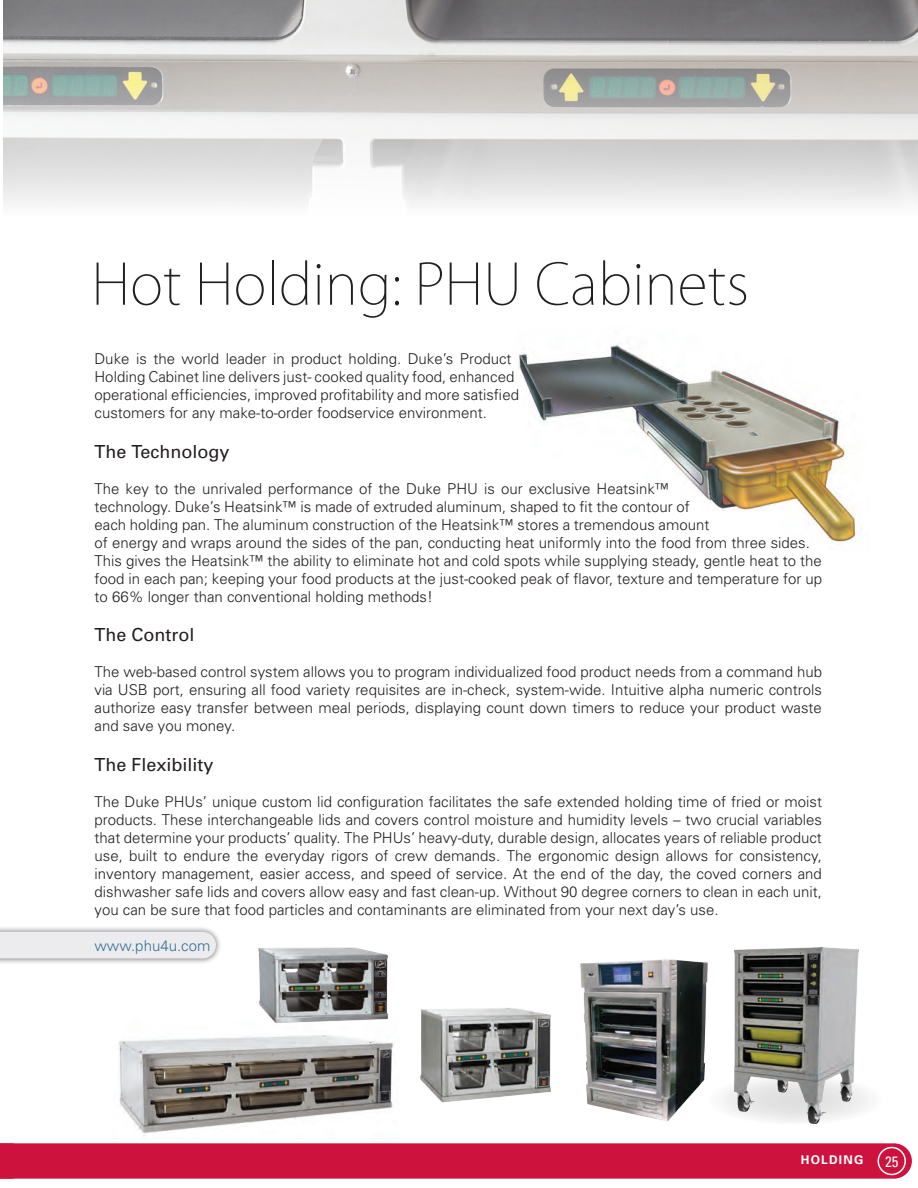
<style>
.page{position:relative;width:918px;height:1188px;background:#fff}
.page>*{position:absolute;margin:0;border:0;box-sizing:border-box;transform-origin:0 0}
.t1{font:200 55.8px "Koz Go Pr 6 N";color:#231f20}
.t2{font:18px "Univers";color:#231f20}
.t3{font:300 15px/18px "Univers";color:#231f20}
.t4{font:300 15px "Univers";color:#337091}
.t5{font:condensed 15px "Univers";color:#fff}
.t6{font:700 12px "Univers";letter-spacing:.1em;color:#fff}
</style>
<div class="page">
<div style="left:0;top:926px;width:222px;height:38px;background:#231f20;opacity:.65"></div>
<div style="left:0;top:932px;width:216px;height:27px;background:#ececee"></div>
<div style="left:707px;top:1075px;width:177px;height:50px;background:#f8f8f8;border-radius:50%"></div>
<img style="left:517px;top:343px;width:342px;height:200px">
<img style="left:118px;top:1035px;width:276px;height:101px">
<img style="left:3px;top:0;width:915px;height:205px">
<img style="left:420px;top:1008px;width:131px;height:95px">
<img style="left:258px;top:947px;width:131px;height:76px">
<img style="left:735px;top:948px;width:123px;height:175px">
<div style="left:0;top:1143px;width:912px;height:36px;background:#cd123d"></div>
<div style="left:878px;top:1148px;width:27px;height:26px;background:#cd123d;border-radius:50%"></div>
<div style="left:878px;top:1147px;width:28px;height:28px;border:2px solid #fff;border-radius:50%"></div>
<img style="left:580px;top:959px;width:128px;height:162px">
<p class="t1" style="left:91px;top:253px;width:659px">Hot Holding: PHU Cabinets</p>
<p class="t3" style="left:94px;top:349px;width:426px">Duke is the world leader in product holding. Duke’s Product Holding Cabinet line delivers just- cooked quality food, enhanced operational efficiencies, improved profitability and more satisfied customers for any make-to-order foodservice environment.</p>
<p class="t2" style="left:94px;top:440px;width:137px">The Technology</p>
<p class="t3" style="left:94px;top:479px;width:729px">The key to the unrivaled performance of the Duke PHU is our exclusive Heatsink™<br>technology. Duke’s Heatsink™ is made of extruded aluminum, shaped to fit the contour of<br>each holding pan. The aluminum construction of the Heatsink™ stores a tremendous amount<br>of energy and wraps around the sides of the pan, conducting heat uniformly into the food from three sides.<br>This gives the Heatsink™ the ability to eliminate hot and cold spots while supplying steady, gentle heat to the food in each pan; keeping your food products at the just-cooked peak of flavor, texture and temperature for up to 66% longer than conventional holding methods!</p>
<p class="t2" style="left:94px;top:624px;width:102px">The Control</p>
<p class="t3" style="left:94px;top:662px;width:729px;text-align:justify">The web-based control system allows you to program individualized food product needs from a command hub via USB port, ensuring all food variety requisites are in-check, system-wide. Intuitive alpha numeric controls authorize easy transfer between meal periods, displaying count down timers to reduce your product waste and save you money.</p>
<p class="t2" style="left:94px;top:753px;width:121px">The Flexibility</p>
<p class="t3" style="left:94px;top:792px;width:729px;text-align:justify">The Duke PHUs’ unique custom lid configuration facilitates the safe extended holding time of fried or moist products. These interchangeable lids and covers control moisture and humidity levels – two crucial variables that determine your products’ quality. The PHUs’ heavy-duty, durable design, allocates years of reliable product use, built to endure the everyday rigors of crew demands. The ergonomic design allows for consistency, inventory management, easier access, and speed of service. At the end of the day, the coved corners and dishwasher safe lids and covers allow easy and fast clean-up. Without 90 degree corners to clean in each unit, you can be sure that food particles and contaminants are eliminated from your next day’s use.</p>
<p class="t4" style="left:94px;top:936px;width:117px">www.phu4u.com</p>
<p class="t6" style="left:801px;top:1152px;width:64px">HOLDING</p>
<p class="t5" style="left:885px;top:1152px;width:15px">25</p>
</div>
